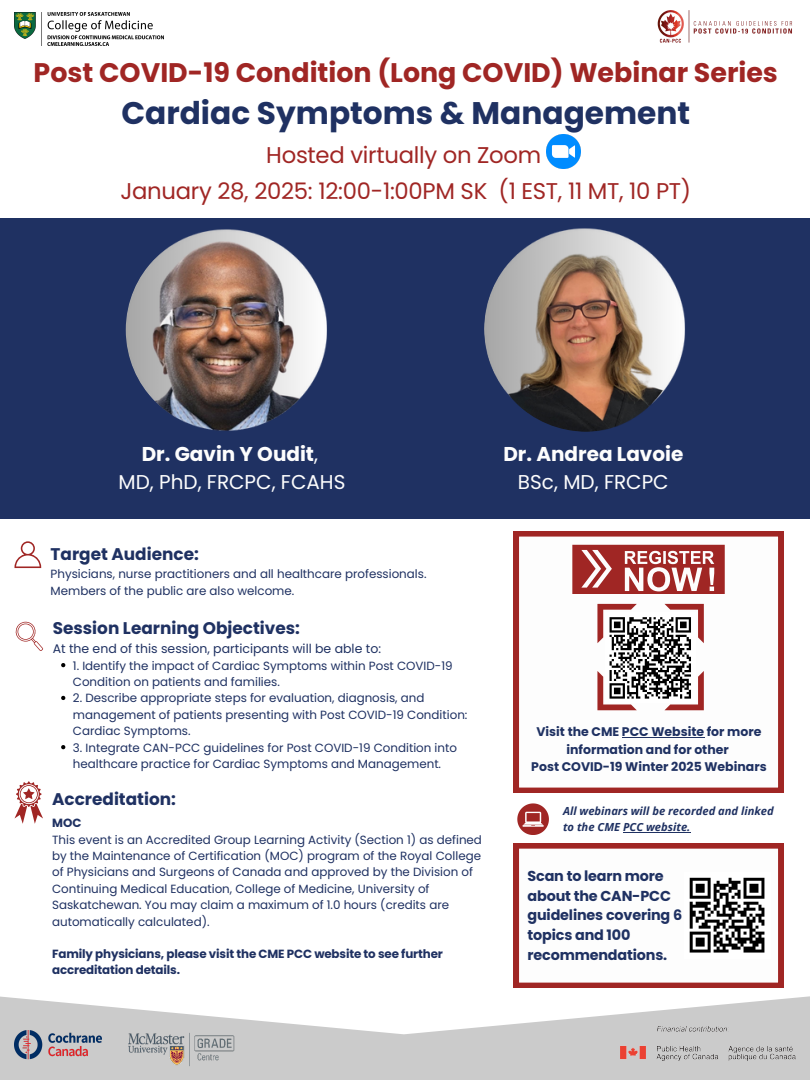
<style>
.page{position:relative;width:810px;height:1080px;background:#fff}
.page>*{position:absolute;margin:0;border:0;box-sizing:border-box;transform-origin:0 0}
.t1{font:700 31.25px "Poppins";color:#1f3162}
.t2{font:700 26.88px "Poppins";color:#a02624}
.t3{font:22.75px "Poppins";letter-spacing:-.01em;color:#a02624}
.t4{font:20px/27.6px "Poppins";color:#fdfdfd;text-align:center}
.t5{font:700 20px/27.6px "Poppins";color:#fdfdfd;text-align:center}
.t6{font:700 16.88px "Poppins";color:#1f3162}
.t7{font:700 14.38px/19.7px "Poppins";letter-spacing:-.01em;color:#1f3162}
.t8{font:700 12.5px/17.4px "Poppins";color:#1f3162;text-align:center}
.t9{font:12.5px "Poppins";color:#1f3162}
.t10{font:11.88px/16.4px "Poppins";color:#1f3162}
.t11{font:700 11.88px "Poppins";letter-spacing:-.01em;color:#1f3162}
.t12{font:italic 700 11.19px/15.5px "Open Sans";color:#1f3162}
.s1{font-weight:700}
.s2{font-weight:400}
</style>
<div class="page">
<svg style="left:514px;top:531px;width:269px;height:262px"></svg>
<svg style="left:572px;top:545px;width:153px;height:49px"></svg>
<div style="left:0;top:218px;width:810px;height:300px;background:#1f3162"></div>
<svg style="left:0;top:996px;width:810px;height:84px;fill:#cbcbcb"></svg>
<svg style="left:517px;top:803px;width:32px;height:32px"></svg>
<img style="left:126px;top:227px;width:205px;height:206px;border-radius:50%">
<img style="left:657px;top:10px;width:136px;height:33px">
<img style="left:14px;top:13px;width:149px;height:32px">
<img style="left:547px;top:135px;width:33px;height:33px">
<img style="left:484px;top:226px;width:205px;height:206px;border-radius:50%">
<svg style="left:15px;top:781px;width:28px;height:43px"></svg>
<svg style="left:14px;top:541px;width:27px;height:27px"></svg>
<svg style="left:15px;top:622px;width:28px;height:29px"></svg>
<img style="left:126px;top:1031px;width:111px;height:38px">
<img style="left:14px;top:1031px;width:88px;height:29px">
<img style="left:620px;top:1025px;width:176px;height:36px">
<svg style="left:597px;top:604px;width:107px;height:106px"></svg>
<svg style="left:514px;top:843px;width:269px;height:145px"></svg>
<div style="left:684px;top:872px;width:86px;height:87px;background:#fff"></div>
<svg style="left:690px;top:878px;width:74px;height:72px"></svg>
<hr style="left:690px;top:950px;width:21px;height:3px;background:#000">
<hr style="left:714px;top:950px;width:15px;height:3px;background:#000">
<hr style="left:744px;top:950px;width:20px;height:3px;background:#000">
<hr style="left:623px;top:832px;width:67px;height:1px;background:#1f3162">
<svg style="left:61px;top:663px;width:4px;height:4px"></svg>
<svg style="left:61px;top:696px;width:4px;height:4px"></svg>
<svg style="left:61px;top:745px;width:4px;height:4px"></svg>
<hr style="left:622px;top:737px;width:82px;height:1px;background:#1f3162">
<h3 class="t2" style="left:34px;top:54px;width:746px">Post COVID-19 Condition (Long COVID) Webinar Series</h3>
<h3 class="t1" style="left:121px;top:91px;width:570px">Cardiac Symptoms &amp; Management</h3>
<p class="t3" style="left:266px;top:139px;width:276px">Hosted virtually on Zoom</p>
<p class="t3" style="left:120px;top:176px;width:572px">January 28, 2025: 12:00-1:00PM SK (1 EST, 11 MT, 10 PT)</p>
<p class="t4" style="left:119px;top:440px;width:229px"><span class="s1">Dr. Gavin Y Oudit</span>,<br>MD, PhD, FRCPC, FCAHS</p>
<p class="t5" style="left:503px;top:440px;width:182px">Dr. Andrea Lavoie<br><span class="s2">BSc, MD, FRCPC</span></p>
<p class="t6" style="left:51px;top:542px;width:150px">Target Audience:</p>
<p class="t10" style="left:51px;top:566px;width:377px">Physicians, nurse practitioners and all healthcare professionals.</p>
<p class="t10" style="left:51px;top:582px;width:245px">Members of the public are also welcome.</p>
<p class="t6" style="left:53px;top:616px;width:249px">Session Learning Objectives:</p>
<p class="t9" style="left:53px;top:640px;width:330px">At the end of this session, participants will be able to:</p>
<p class="t10" style="left:73px;top:657px;width:381px">1. Identify the impact of Cardiac Symptoms within Post COVID-19<br>Condition on patients and families.</p>
<p class="t10" style="left:73px;top:690px;width:396px">2. Describe appropriate steps for evaluation, diagnosis, and management of patients presenting with Post COVID-19 Condition:<br>Cardiac Symptoms.</p>
<p class="t10" style="left:73px;top:739px;width:386px">3. Integrate CAN-PCC guidelines for Post COVID-19 Condition into healthcare practice for Cardiac Symptoms and Management.</p>
<p class="t6" style="left:52px;top:787px;width:125px">Accreditation:</p>
<p class="t11" style="left:52px;top:815px;width:31px">MOC</p>
<h6 class="t10" style="left:52px;top:831px;width:431px">This event is an Accredited Group Learning Activity (Section 1) as defined by the Maintenance of Certification (MOC) program of the Royal College of Physicians and Surgeons of Canada and approved by the Division of Continuing Medical Education, College of Medicine, University of Saskatchewan. You may claim a maximum of 1.0 hours (credits are automatically calculated).</h6>
<h4 class="t8" style="left:531px;top:723px;width:237px">Visit the CME PCC Website for more information and for other<br>Post COVID-19 Winter 2025 Webinars</h4>
<h3 class="t12" style="left:563px;top:803px;width:212px">All webinars will be recorded and linked to the CME PCC website.</h3>
<p class="t7" style="left:528px;top:866px;width:156px">Scan to learn more about the CAN-PCC guidelines covering 6 topics and 100</p>
<p class="t11" style="left:52px;top:945px;width:392px">Family physicians, please visit the CME PCC website to see further</p>
<p class="t7" style="left:528px;top:945px;width:141px">recommendations.</p>
<p class="t11" style="left:52px;top:962px;width:129px">accreditation details.</p>
</div>
